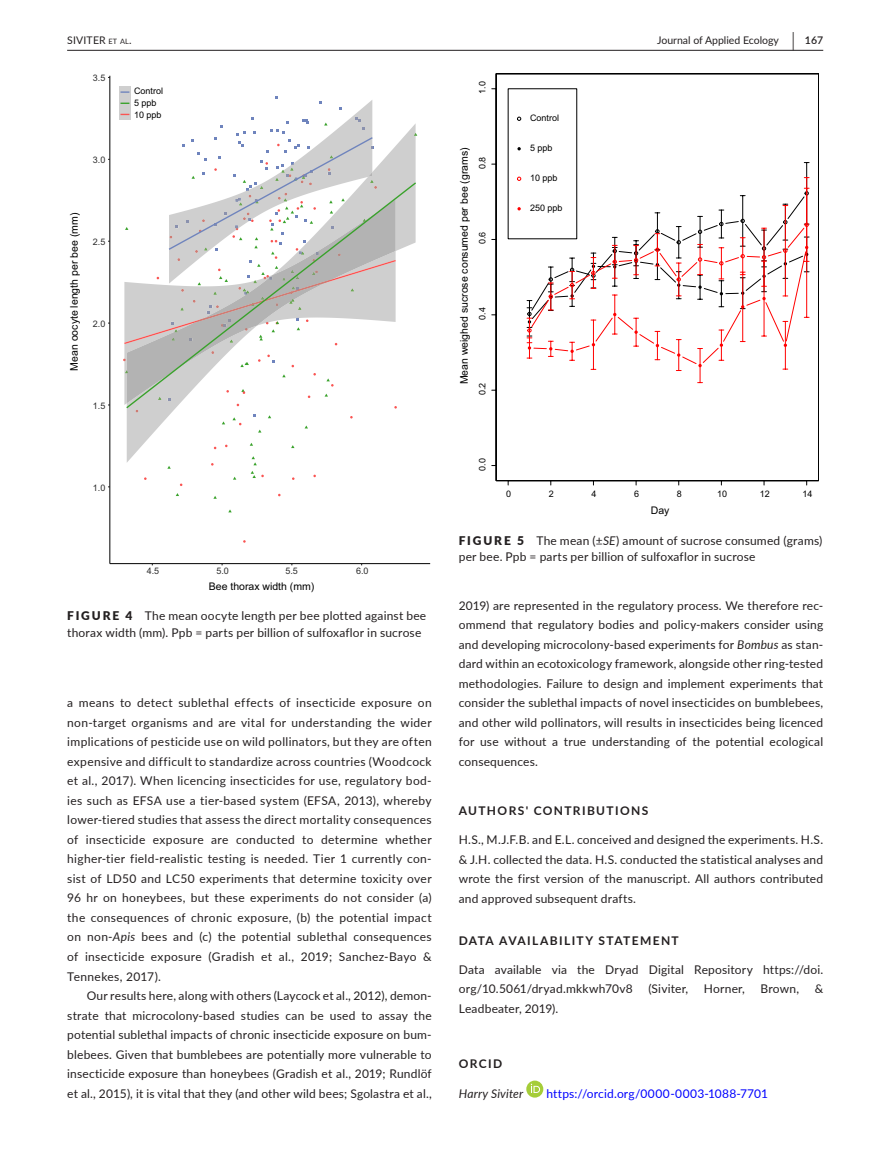
<style>
.page{position:relative;width:893px;height:1174px;background:#fff}
.page>*{position:absolute;margin:0;border:0;box-sizing:border-box;transform-origin:0 0}
.t1{font:600 19.5px "Lato";color:#231f20;scale:.48 1}
.t2{font:12px/19.5px "Lato";letter-spacing:.015em;color:#231f20;text-align:justify}
.t3{font:700 12px "Lato";letter-spacing:.115em;color:#231f20}
.t4{font:12px "Lato";letter-spacing:.02em;color:#00f}
.t5{font:italic 12px "Lato";letter-spacing:.015em;color:#231f20}
.t6{font:10.5px "Arial";color:#000}
.t7{font:10.5px "Lato";color:#231f20}
.t8{font:10.5px "Lato";letter-spacing:.02em;color:#231f20}
.t9{font:600 10.5px "Lato";color:#231f20}
.t10{font:9px/12px "Arial";color:#000}
.t11{font:9px "Arial";color:#2c2c2c}
.s1{font-size:7.35px}
.s2{font-weight:900}
.s3{font-style:italic}
</style>
<div class="page">
<hr style="left:67px;top:50px;width:756px;height:1px;background:#231f20">
<div style="left:526px;top:1080px;width:17px;height:17px;background:#a5cd39;border-radius:50%"></div>
<svg style="left:531px;top:1083px;width:9px;height:10px"></svg>
<div style="left:496px;top:73px;width:323px;height:408px;border:1px solid #000"></div>
<hr style="left:700px;top:348px;width:1px;height:34px;background:#f00">
<svg style="left:508px;top:88px;width:301px;height:283px"></svg>
<hr style="left:109px;top:76px;width:1px;height:487px;background:#000">
<hr style="left:110px;top:563px;width:320px;height:1px;background:#000">
<div style="left:119px;top:87px;width:12px;height:11px;background:#cfcfcf"></div>
<div style="left:119px;top:98px;width:12px;height:11px;background:#cfcfcf"></div>
<div style="left:119px;top:109px;width:12px;height:11px;background:#cfcfcf"></div>
<svg style="left:120px;top:91px;width:297px;height:395px"></svg>
<h1 class="t1" style="left:792px;top:26px;width:7px">|</h1>
<p class="t8" style="left:67px;top:33px;width:66px">SIVITER <span class="s1">et al</span>.</p>
<p class="t7" style="left:657px;top:33px;width:123px">Journal of Applied Ecology</p>
<p class="t9" style="left:805px;top:33px;width:20px">167</p>
<p class="t11" style="left:93px;top:72px;width:14px">3.5</p>
<p class="t11" style="left:93px;top:154px;width:14px">3.0</p>
<p class="t6" style="left:67px;top:370px;width:159px;rotate:-90deg">Mean oocyte length per bee (mm)</p>
<p class="t11" style="left:93px;top:236px;width:14px">2.5</p>
<p class="t11" style="left:93px;top:318px;width:14px">2.0</p>
<p class="t11" style="left:93px;top:400px;width:14px">1.5</p>
<p class="t10" style="left:134px;top:85px;width:31px">Control<br>5 ppb<br>10 ppb</p>
<p class="t11" style="left:93px;top:481px;width:14px">1.0</p>
<p class="t11" style="left:147px;top:565px;width:14px">4.5</p>
<p class="t11" style="left:216px;top:565px;width:14px">5.0</p>
<p class="t11" style="left:285px;top:565px;width:14px">5.5</p>
<p class="t11" style="left:356px;top:565px;width:14px">6.0</p>
<p class="t6" style="left:209px;top:579px;width:107px">Bee thorax width (mm)</p>
<p class="t2" style="left:67px;top:607px;width:361px;line-height:16.5px"><span class="s2">FIGURE 4</span> The mean oocyte length per bee plotted against bee thorax width (mm). Ppb = parts per billion of sulfoxaflor in sucrose</p>
<p class="t2" style="left:67px;top:693px;width:366px">a means to detect sublethal effects of insecticide exposure on non‐target organisms and are vital for understanding the wider implications of pesticide use on wild pollinators, but they are often expensive and difficult to standardize across countries (Woodcock et al., 2017). When licencing insecticides for use, regulatory bod&shy;ies such as EFSA use a tier‐based system (EFSA, 2013), whereby lower‐tiered studies that assess the direct mortality consequences of insecticide exposure are conducted to determine whether higher‐tier field‐realistic testing is needed. Tier 1 currently con&shy;sist of LD50 and LC50 experiments that determine toxicity over 96 hr on honeybees, but these experiments do not consider (a) the consequences of chronic exposure, (b) the potential impact on non‐<span class="s3">Apis</span> bees and (c) the potential sublethal consequences of insecticide exposure (Gradish et al., 2019; Sanchez‐Bayo &amp; Tennekes, 2017).</p>
<p class="t2" style="left:67px;top:985px;width:366px;text-indent:20px">Our results here, along with others (Laycock et al., 2012), demon&shy;strate that microcolony‐based studies can be used to assay the potential sublethal impacts of chronic insecticide exposure on bum&shy;blebees. Given that bumblebees are potentially more vulnerable to insecticide exposure than honeybees (Gradish et al., 2019; Rundlöf et al., 2015), it is vital that they (and other wild bees; Sgolastra et al.,</p>
<p class="t10" style="left:476px;top:94px;width:14px;rotate:-90deg">1.0</p>
<p class="t6" style="left:457px;top:384px;width:238px;rotate:-90deg">Mean weighed sucrose consumed per bee (grams)</p>
<p class="t10" style="left:476px;top:169px;width:14px;rotate:-90deg">0.8</p>
<p class="t10" style="left:476px;top:244px;width:14px;rotate:-90deg">0.6</p>
<p class="t10" style="left:476px;top:320px;width:14px;rotate:-90deg">0.4</p>
<p class="t10" style="left:476px;top:395px;width:14px;rotate:-90deg">0.2</p>
<p class="t10" style="left:530px;top:112px;width:31px">Control</p>
<p class="t10" style="left:530px;top:142px;width:24px">5 ppb</p>
<p class="t10" style="left:530px;top:172px;width:29px">10 ppb</p>
<p class="t10" style="left:530px;top:202px;width:34px">250 ppb</p>
<p class="t10" style="left:476px;top:470px;width:14px;rotate:-90deg">0.0</p>
<p class="t10" style="left:506px;top:487px;width:7px">0</p>
<p class="t10" style="left:549px;top:487px;width:7px">2</p>
<p class="t10" style="left:591px;top:487px;width:7px">4</p>
<p class="t10" style="left:634px;top:487px;width:7px">6</p>
<p class="t10" style="left:677px;top:487px;width:7px">8</p>
<p class="t10" style="left:717px;top:487px;width:12px">10</p>
<p class="t10" style="left:760px;top:487px;width:12px">12</p>
<p class="t10" style="left:803px;top:487px;width:12px">14</p>
<p class="t6" style="left:651px;top:504px;width:20px">Day</p>
<p class="t2" style="left:459px;top:531px;width:365px;line-height:16.5px"><span class="s2">FIGURE 5</span> The mean (±<span class="s3">SE</span>) amount of sucrose consumed (grams) per bee. Ppb = parts per billion of sulfoxaflor in sucrose</p>
<p class="t2" style="left:459px;top:595px;width:366px">2019) are represented in the regulatory process. We therefore rec&shy;ommend that regulatory bodies and policy‐makers consider using and developing microcolony‐based experiments for <span class="s3">Bombus</span> as stan&shy;dard within an ecotoxicology framework, alongside other ring‐tested methodologies. Failure to design and implement experiments that consider the sublethal impacts of novel insecticides on bumblebees, and other wild pollinators, will results in insecticides being licenced for use without a true understanding of the potential ecological consequences.</p>
<p class="t3" style="left:459px;top:801px;width:191px">AUTHORS' CONTRIBUTIONS</p>
<p class="t2" style="left:459px;top:829px;width:366px">H.S., M.J.F.B. and E.L. conceived and designed the experiments. H.S. &amp; J.H. collected the data. H.S. conducted the statistical analyses and wrote the first version of the manuscript. All authors contributed and approved subsequent drafts.</p>
<p class="t3" style="left:459px;top:931px;width:221px">DATA AVAILABILITY STATEMENT</p>
<p class="t2" style="left:459px;top:959px;width:366px">Data available via the Dryad Digital Repository https://doi. org/10.5061/dryad.mkkwh70v8</p>
<p class="t2" style="left:648px;top:978px;width:41px">(Siviter,</p>
<p class="t2" style="left:704px;top:978px;width:42px">Horner,</p>
<p class="t2" style="left:760px;top:978px;width:40px">Brown,</p>
<p class="t2" style="left:815px;top:978px;width:10px">&amp;</p>
<p class="t2" style="left:459px;top:998px;width:101px">Leadbeater, 2019).</p>
<p class="t3" style="left:459px;top:1055px;width:45px">ORCID</p>
<p class="t5" style="left:459px;top:1084px;width:66px">Harry Siviter</p>
<p class="t4" style="left:546px;top:1084px;width:223px">https://orcid.org/0000-0003-1088-7701</p>
</div>
